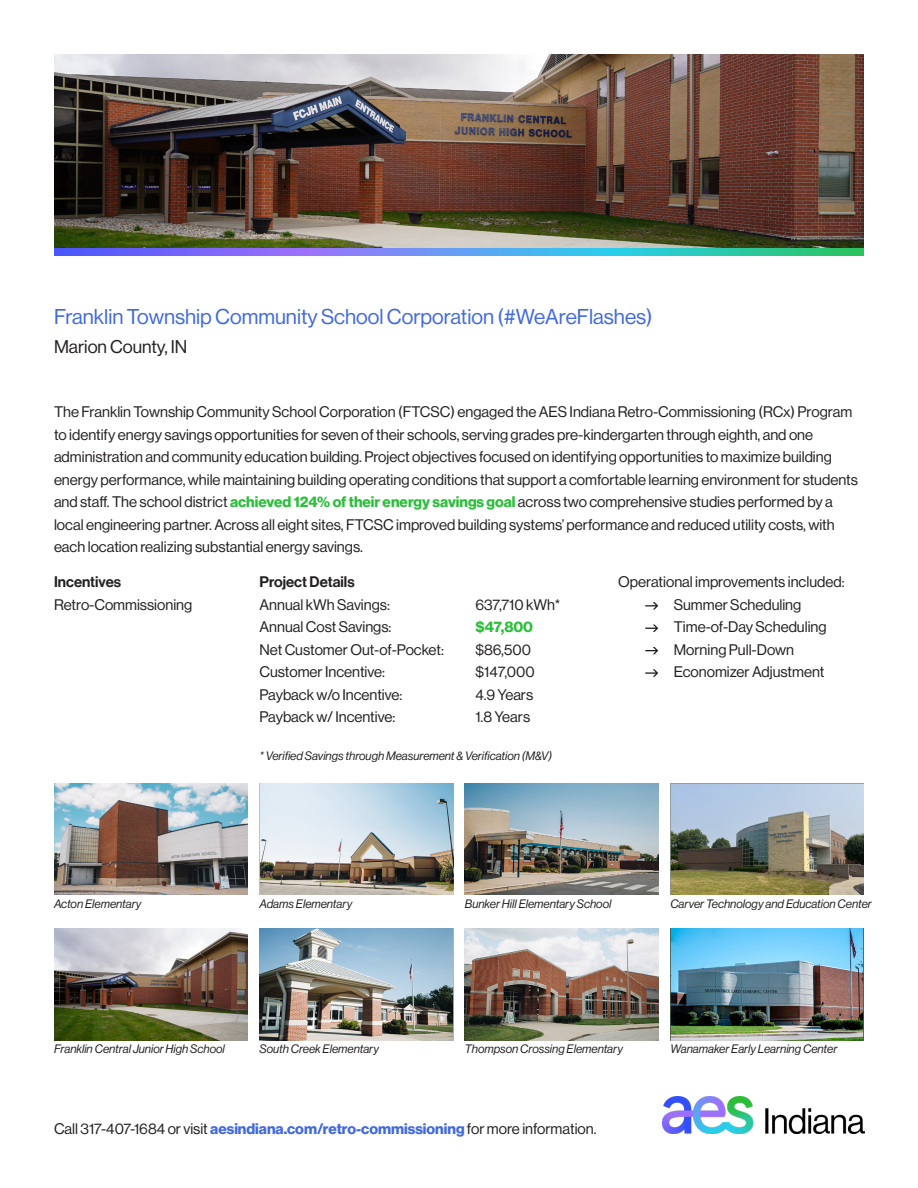
<style>
.page{position:relative;width:918px;height:1188px;background:#fff}
.page>*{position:absolute;margin:0;border:0;box-sizing:border-box;transform-origin:0 0}
.t1{font:21px "Neue Haas Display";color:#4169e1}
.t2{font:18px "Neue Haas Display";color:#231f20}
.t3{font:15px/22.5px "Neue Haas Display";color:#231f20}
.t4{font:15px "Neue Haas Display Mediu";color:#231f20}
.t5{font:700 15px "Neue Haas Display";color:#2cbf3b}
.t6{font:italic 12px "Neue Haas Display";color:#231f20}
.s1{font-weight:700;color:#2cbf3b}
.s2{font-weight:700;color:#4169e1}
</style>
<div class="page">
<img style="left:54px;top:54px;width:810px;height:194px">
<img style="left:662px;top:1097px;width:202px;height:37px">
<img style="left:260px;top:783px;width:193px;height:112px">
<img style="left:54px;top:928px;width:194px;height:112px">
<img style="left:465px;top:783px;width:194px;height:112px">
<img style="left:465px;top:928px;width:194px;height:112px">
<img style="left:54px;top:783px;width:194px;height:112px">
<img style="left:259px;top:928px;width:194px;height:112px">
<img style="left:670px;top:783px;width:194px;height:112px">
<img style="left:670px;top:928px;width:194px;height:112px">
<svg style="left:645px;top:602px;width:13px;height:8px"></svg>
<svg style="left:645px;top:625px;width:13px;height:7px"></svg>
<svg style="left:645px;top:647px;width:13px;height:7px"></svg>
<svg style="left:645px;top:669px;width:13px;height:8px"></svg>
<img style="left:54px;top:248px;width:810px;height:8px">
<p class="t1" style="left:54px;top:305px;width:600px">Franklin Township Community School Corporation (#WeAreFlashes)</p>
<p class="t2" style="left:54px;top:336px;width:135px">Marion County, IN</p>
<p class="t3" style="left:54px;top:401px;width:805px">The Franklin Township Community School Corporation (FTCSC) engaged the AES Indiana Retro-Commissioning (RCx) Program to identify energy savings opportunities for seven of their schools, serving grades pre-kindergarten through eighth, and one administration and community education building. Project objectives focused on identifying opportunities to maximize building energy performance, while maintaining building operating conditions that support a comfortable learning environment for students and staff. The school district <span class="s1">achieved 124% of their energy savings goal</span> across two comprehensive studies performed by a local engineering partner. Across all eight sites, FTCSC improved building systems’ performance and reduced utility costs, with each location realizing substantial energy savings.</p>
<p class="t4" style="left:54px;top:573px;width:69px">Incentives</p>
<p class="t3" style="left:54px;top:593px;width:140px">Retro-Commissioning</p>
<p class="t3" style="left:618px;top:571px;width:228px">Operational improvements included:</p>
<p class="t3" style="left:674px;top:593px;width:129px">Summer Scheduling</p>
<p class="t3" style="left:674px;top:616px;width:154px">Time-of-Day Scheduling</p>
<p class="t3" style="left:674px;top:638px;width:122px">Morning Pull-Down</p>
<p class="t3" style="left:674px;top:661px;width:152px">Economizer Adjustment</p>
<p class="t4" style="left:259px;top:573px;width:97px">Project Details</p>
<p class="t3" style="left:259px;top:593px;width:132px">Annual kWh Savings:</p>
<p class="t3" style="left:475px;top:593px;width:86px">637,710 kWh*</p>
<p class="t3" style="left:259px;top:616px;width:134px">Annual Cost Savings:</p>
<p class="t5" style="left:475px;top:618px;width:59px">$47,800</p>
<p class="t3" style="left:259px;top:638px;width:186px">Net Customer Out-of-Pocket:</p>
<p class="t3" style="left:475px;top:638px;width:57px">$86,500</p>
<p class="t3" style="left:259px;top:661px;width:127px">Customer Incentive:</p>
<p class="t3" style="left:475px;top:661px;width:61px">$147,000</p>
<p class="t3" style="left:259px;top:683px;width:144px">Payback w/o Incentive:</p>
<p class="t3" style="left:475px;top:683px;width:59px">4.9 Years</p>
<p class="t3" style="left:259px;top:706px;width:137px">Payback w/ Incentive:</p>
<p class="t3" style="left:475px;top:706px;width:56px">1.8 Years</p>
<p class="t6" style="left:259px;top:749px;width:294px">* Verified Savings through Measurement &amp; Verification (M&amp;V)</p>
<p class="t6" style="left:54px;top:897px;width:89px">Acton Elementary</p>
<p class="t6" style="left:259px;top:897px;width:94px">Adams Elementary</p>
<p class="t6" style="left:465px;top:897px;width:148px">Bunker Hill Elementary School</p>
<p class="t6" style="left:670px;top:897px;width:203px">Carver Technology and Education Center</p>
<p class="t6" style="left:54px;top:1042px;width:172px">Franklin Central Junior High School</p>
<p class="t6" style="left:259px;top:1042px;width:121px">South Creek Elementary</p>
<p class="t6" style="left:465px;top:1042px;width:159px">Thompson Crossing Elementary</p>
<p class="t6" style="left:670px;top:1042px;width:168px">Wanamaker Early Learning Center</p>
<p class="t3" style="left:54px;top:1118px;width:544px">Call 317-407-1684 or visit <span class="s2">aesindiana.com/retro-commissioning</span> for more information.</p>
</div>
